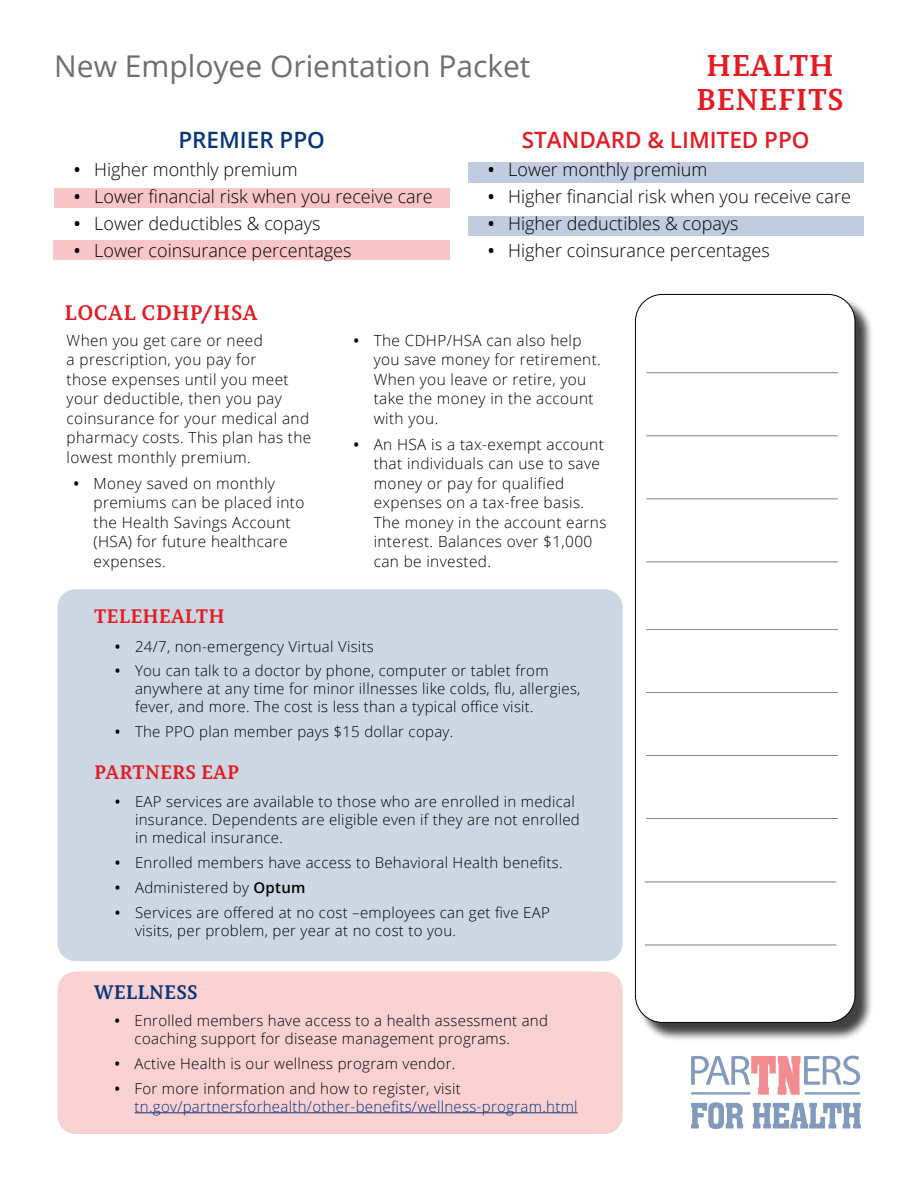
<style>
.page{position:relative;width:918px;height:1188px;background:#fff}
.page>*{position:absolute;margin:0;border:0;box-sizing:border-box;transform-origin:0 0}
.t1{font:30px "Open Sans";color:#6d6e71}
.t2{font:700 30px/34.5px "Permian Slab Serif Typeface";letter-spacing:.02em;color:#e31b23;text-align:center}
.t3{font:600 22.5px "Open Sans";color:#e31b23}
.t4{font:600 22.5px "Open Sans";color:#06357a}
.t5{font:700 21px "Permian Slab Serif Typeface";letter-spacing:.02em;color:#e31b23}
.t6{font:700 19.5px "Permian Slab Serif Typeface";letter-spacing:.01em;color:#e31b23}
.t7{font:700 19.5px "Permian Slab Serif Typeface";letter-spacing:.01em;color:#06357a}
.t8{font:300 18px "Open Sans";color:#000}
.t9{font:300 15.3px/19.5px "Open Sans";letter-spacing:.025em;color:#000}
.t10{font:300 15px/18px "Open Sans";letter-spacing:.02em;color:#000}
.t11{font:300 15px/18px "Open Sans";letter-spacing:.02em;color:#06357a}
.s1{font-weight:600}
.s2{font-weight:600;color:#000}
.s3{color:#000}
</style>
<div class="page">
<div style="left:58px;top:589px;width:565px;height:372px;background:#cdd7e4;border-radius:18px"></div>
<div style="left:58px;top:972px;width:565px;height:162px;background:#f9d1d3;border-radius:18px"></div>
<div style="left:54px;top:188px;width:396px;height:20px;background:#f8c6c8"></div>
<div style="left:54px;top:240px;width:396px;height:20px;background:#f8c6c8"></div>
<div style="left:468px;top:162px;width:396px;height:20px;background:#c1ccde"></div>
<div style="left:468px;top:216px;width:396px;height:20px;background:#c1ccde"></div>
<svg style="left:691px;top:1056px;width:169px;height:39px"></svg>
<svg style="left:691px;top:1102px;width:52px;height:27px"></svg>
<svg style="left:753px;top:1103px;width:108px;height:26px"></svg>
<hr style="left:135px;top:1112px;width:443px;height:1px;background:#06357a">
<div style="left:637px;top:296px;width:237px;height:746px;background:#000;opacity:.75"></div>
<div style="left:635px;top:294px;width:220px;height:728px;background:#fff;border-radius:27px"></div>
<div style="left:635px;top:294px;width:220px;height:729px;border:1px solid #000;border-radius:27px"></div>
<hr style="left:646px;top:499px;width:192px;height:1px;background:#000">
<hr style="left:646px;top:755px;width:192px;height:1px;background:#000">
<hr style="left:645px;top:945px;width:191px;height:1px;background:#000">
<hr style="left:646px;top:562px;width:192px;height:1px;background:#000">
<hr style="left:646px;top:818px;width:192px;height:1px;background:#000">
<hr style="left:646px;top:436px;width:192px;height:1px;background:#000">
<hr style="left:646px;top:692px;width:192px;height:1px;background:#000">
<hr style="left:645px;top:882px;width:191px;height:1px;background:#000">
<hr style="left:646px;top:373px;width:192px;height:1px;background:#000">
<hr style="left:646px;top:629px;width:192px;height:1px;background:#000">
<h1 class="t1" style="left:54px;top:46px;width:478px">New Employee Orientation Packet</h1>
<h1 class="t2" style="left:696px;top:46px;width:149px">HEALTH<br>BENEFITS</h1>
<h2 class="t4" style="left:178px;top:124px;width:148px">PREMIER PPO</h2>
<h2 class="t3" style="left:522px;top:124px;width:289px">STANDARD &amp; LIMITED PPO</h2>
<p class="t8" style="left:74px;top:157px;width:225px"><span class="s1">•</span> Higher monthly premium</p>
<p class="t8" style="left:74px;top:184px;width:360px"><span class="s1">•</span> Lower financial risk when you receive care</p>
<p class="t8" style="left:74px;top:211px;width:248px"><span class="s1">•</span> Lower deductibles &amp; copays</p>
<p class="t8" style="left:74px;top:238px;width:279px"><span class="s1">•</span> Lower coinsurance percentages</p>
<p class="t8" style="left:488px;top:157px;width:221px"><span class="s1">•</span> Lower monthly premium</p>
<p class="t8" style="left:488px;top:184px;width:364px"><span class="s1">•</span> Higher financial risk when you receive care</p>
<p class="t8" style="left:488px;top:211px;width:252px"><span class="s1">•</span> Higher deductibles &amp; copays</p>
<p class="t8" style="left:488px;top:238px;width:283px"><span class="s1">•</span> Higher coinsurance percentages</p>
<h3 class="t5" style="left:65px;top:295px;width:195px">LOCAL CDHP/HSA</h3>
<p class="t9" style="left:67px;top:330px;width:246px">When you get care or need<br>a prescription, you pay for<br>those expenses until you meet your deductible, then you pay coinsurance for your medical and pharmacy costs. This plan has the lowest monthly premium.</p>
<p class="t9" style="left:94px;top:473px;width:212px;text-indent:-20px"><span class="s1">•</span> Money saved on monthly premiums can be placed into the Health Savings Account (HSA) for future healthcare expenses.</p>
<h3 class="t6" style="left:94px;top:600px;width:132px">TELEHEALTH</h3>
<p class="t9" style="left:374px;top:330px;width:229px;text-indent:-20px"><span class="s1">•</span> The CDHP/HSA can also help you save money for retirement.<br>When you leave or retire, you take the money in the account with you.</p>
<p class="t9" style="left:374px;top:434px;width:234px;text-indent:-20px"><span class="s1">•</span> An HSA is a tax-exempt account that individuals can use to save money or pay for qualified expenses on a tax-free basis.<br>The money in the account earns interest. Balances over $1,000 can be invested.</p>
<p class="t10" style="left:115px;top:637px;width:261px"><span class="s1">•</span> 24/7, non-emergency Virtual Visits</p>
<p class="t10" style="left:135px;top:662px;width:447px;text-indent:-20px"><span class="s1">•</span> You can talk to a doctor by phone, computer or tablet from anywhere at any time for minor illnesses like colds, flu, allergies, fever, and more. The cost is less than a typical office visit.</p>
<p class="t10" style="left:115px;top:722px;width:340px"><span class="s1">•</span> The PPO plan member pays $15 dollar copay.</p>
<h3 class="t6" style="left:94px;top:756px;width:147px">PARTNERS EAP</h3>
<p class="t10" style="left:135px;top:792px;width:446px;text-indent:-20px"><span class="s1">•</span> EAP services are available to those who are enrolled in medical insurance. Dependents are eligible even if they are not enrolled in medical insurance.</p>
<p class="t10" style="left:115px;top:853px;width:449px"><span class="s1">•</span> Enrolled members have access to Behavioral Health benefits.</p>
<p class="t10" style="left:115px;top:878px;width:192px"><span class="s1">•</span> Administered by <span class="s1">Optum</span></p>
<p class="t10" style="left:135px;top:903px;width:416px;text-indent:-20px"><span class="s1">•</span> Services are offered at no cost –employees can get five EAP visits, per problem, per year at no cost to you.</p>
<h3 class="t7" style="left:94px;top:976px;width:105px">WELLNESS</h3>
<p class="t10" style="left:135px;top:1011px;width:415px;text-indent:-20px"><span class="s1">•</span> Enrolled members have access to a health assessment and coaching support for disease management programs.</p>
<p class="t10" style="left:114px;top:1054px;width:343px"><span class="s1">•</span> Active Health is our wellness program vendor.</p>
<p class="t11" style="left:135px;top:1079px;width:445px;text-indent:-20px"><span class="s2">•</span> <span class="s3">For more information and how to register, visit </span>tn.gov/partnersforhealth/other-benefits/wellness-program.html</p>
</div>
